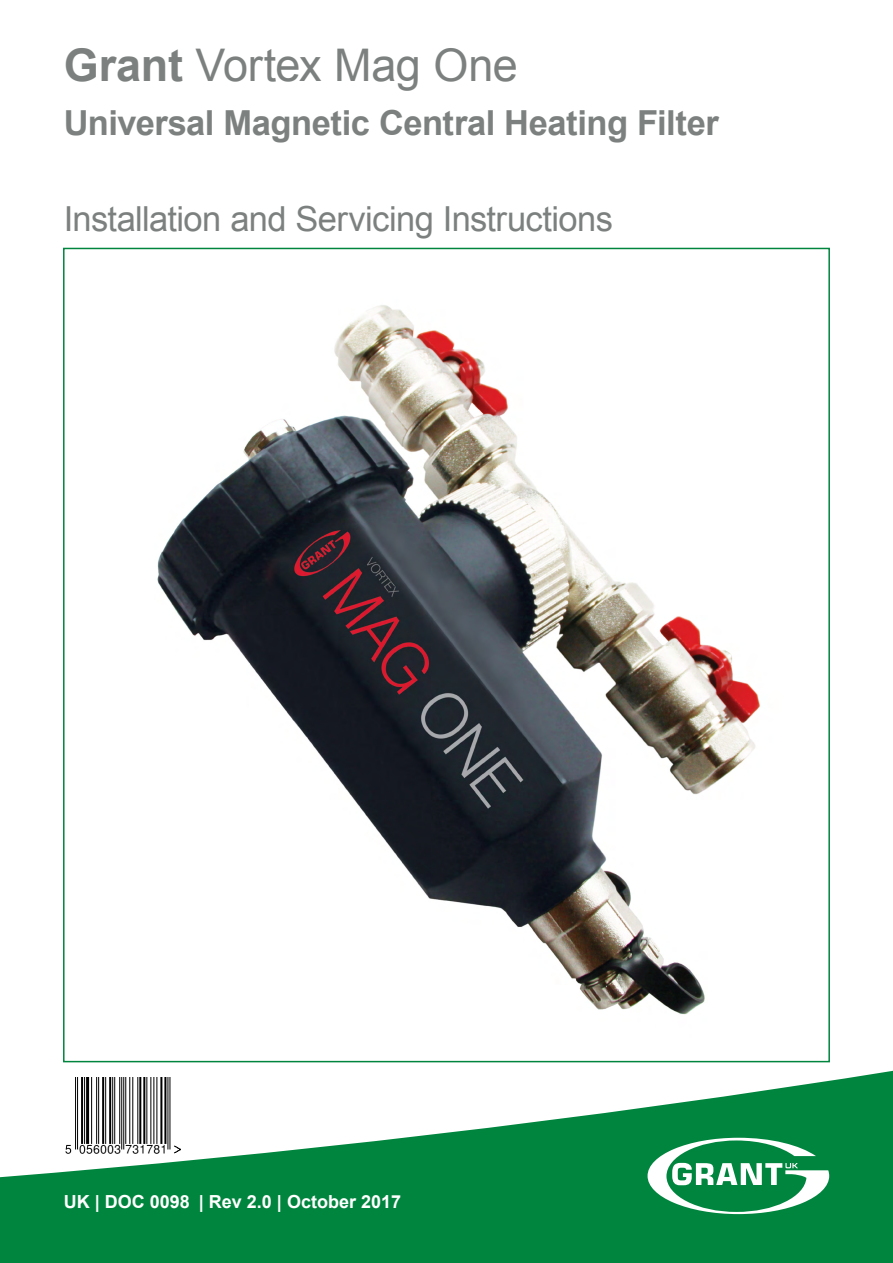
<style>
.page{position:relative;width:893px;height:1263px;background:#fff}
.page>*{position:absolute;margin:0;border:0;box-sizing:border-box;transform-origin:0 0}
.t1{font:45px "Arial";letter-spacing:-.01em;color:#7c8180}
.t2{font:700 34.5px "Arial";letter-spacing:-.015em;color:#7c8180}
.t3{font:34.5px "Arial";letter-spacing:-.02em;color:#7c8180}
.t4{font:700 18px "Arial";color:#fff}
.s1{font-weight:700}
</style>
<div class="page">
<svg style="left:0;top:1070px;width:893px;height:193px;fill:#00853e"></svg>
<svg style="left:647px;top:1138px;width:182px;height:76px"></svg>
<img style="left:157px;top:305px;width:603px;height:710px">
<h1 class="t1" style="left:64px;top:36px;width:456px"><span class="s1">Grant</span> Vortex Mag One</h1>
<p class="t2" style="left:64px;top:100px;width:657px">Universal Magnetic Central Heating Filter</p>
<p class="t3" style="left:64px;top:196px;width:551px">Installation and Servicing Instructions</p>
<p class="t4" style="left:64px;top:1189px;width:339px">UK | DOC 0098 | Rev 2.0 | October 2017</p>
</div>
